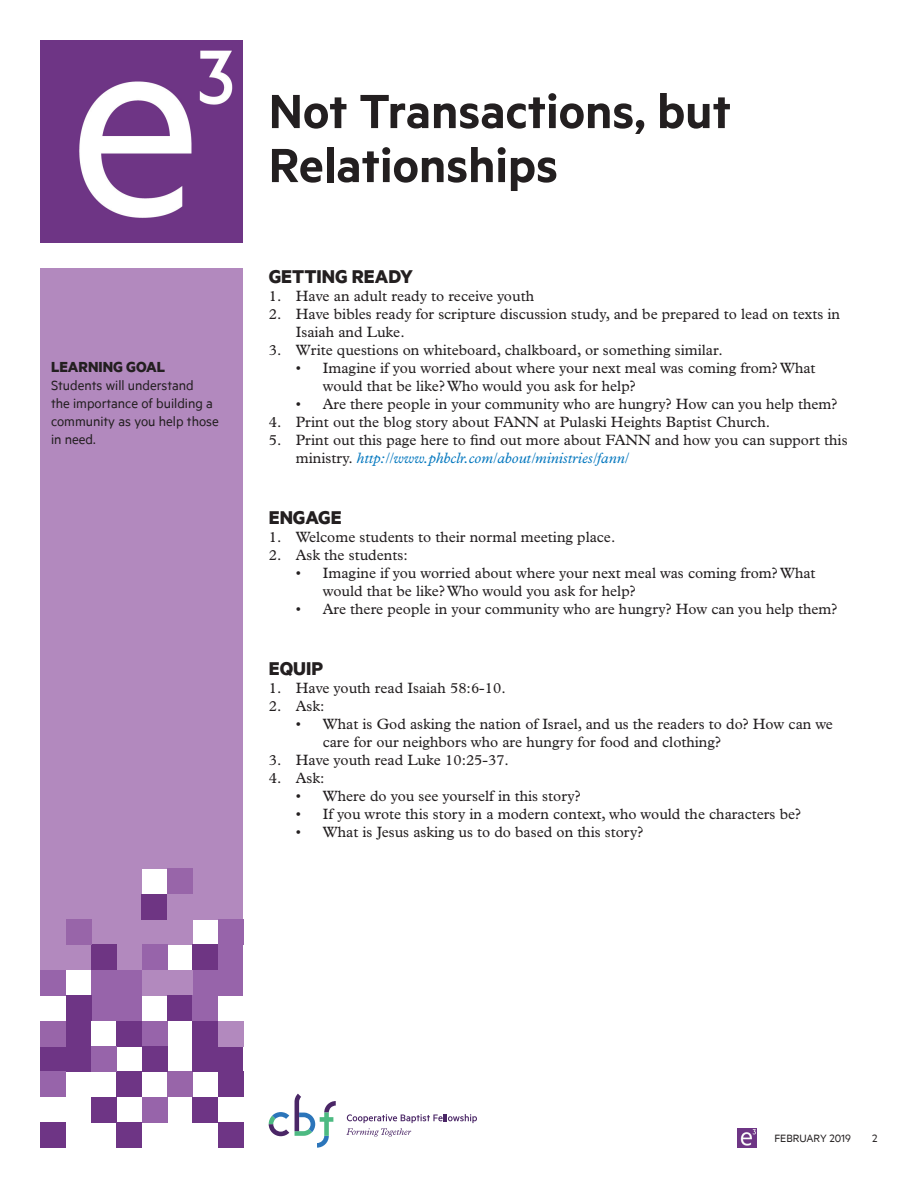
<style>
.page{position:relative;width:918px;height:1188px;background:#fff}
.page>*{position:absolute;margin:0;border:0;box-sizing:border-box;transform-origin:0 0}
.t1{font:600 54px/54px "Metric";color:#231f20}
.Subhead{font:700 21px "Metric";color:#231f20}
.StandardParagraph{font:700 21px "Metric";color:#231f20}
.SidebarHeader{font:700 16.5px "Metric";color:#231f20}
.t2{font:15px/18px "Plantin MT Std";color:#231f20}
.t3{font:15px/18px "Metric";color:#231f20}
.t4{font:12px "Metric";color:#231f20}
.s1{font-style:italic;color:#0076be}
</style>
<div class="page">
<div style="left:40px;top:268px;width:203px;height:601px;background:#b289be"></div>
<img style="left:40px;top:40px;width:203px;height:203px">
<div style="left:193px;top:869px;width:50px;height:50px;background:#b289be"></div>
<div style="left:40px;top:869px;width:102px;height:101px;background:#b289be"></div>
<div style="left:142px;top:894px;width:51px;height:51px;background:#b289be"></div>
<div style="left:193px;top:945px;width:50px;height:51px;background:#9764aa"></div>
<div style="left:91px;top:970px;width:51px;height:51px;background:#9764aa"></div>
<div style="left:40px;top:1021px;width:51px;height:51px;background:#6e3585"></div>
<div style="left:167px;top:869px;width:26px;height:25px;background:#9865a9"></div>
<div style="left:218px;top:919px;width:25px;height:26px;background:#9764aa"></div>
<div style="left:142px;top:945px;width:25px;height:25px;background:#9764aa"></div>
<div style="left:40px;top:970px;width:26px;height:26px;background:#9764aa"></div>
<div style="left:66px;top:996px;width:25px;height:25px;background:#6e3585"></div>
<div style="left:167px;top:970px;width:26px;height:26px;background:#b289be"></div>
<div style="left:142px;top:970px;width:25px;height:26px;background:#b289be"></div>
<div style="left:117px;top:1021px;width:25px;height:25px;background:#6e3585"></div>
<div style="left:40px;top:1072px;width:26px;height:25px;background:#9764aa"></div>
<div style="left:167px;top:996px;width:26px;height:25px;background:#6e3585"></div>
<div style="left:142px;top:1021px;width:25px;height:25px;background:#9764aa"></div>
<div style="left:218px;top:1122px;width:25px;height:26px;background:#6e3585"></div>
<div style="left:193px;top:1097px;width:25px;height:25px;background:#6e3585"></div>
<div style="left:167px;top:1072px;width:26px;height:25px;background:#9865a9"></div>
<div style="left:117px;top:1122px;width:25px;height:26px;background:#6e3585"></div>
<div style="left:91px;top:1097px;width:26px;height:25px;background:#6e3585"></div>
<div style="left:40px;top:1122px;width:26px;height:26px;background:#6e3585"></div>
<div style="left:193px;top:1021px;width:50px;height:51px;background:#6e3585"></div>
<div style="left:193px;top:996px;width:25px;height:25px;background:#9764aa"></div>
<div style="left:218px;top:1072px;width:25px;height:25px;background:#6e3585"></div>
<div style="left:142px;top:1046px;width:25px;height:26px;background:#6e3585"></div>
<div style="left:117px;top:1072px;width:25px;height:25px;background:#6e3585"></div>
<div style="left:142px;top:1097px;width:25px;height:25px;background:#9764aa"></div>
<div style="left:91px;top:1046px;width:26px;height:26px;background:#9764aa"></div>
<div style="left:142px;top:894px;width:25px;height:25px;background:#6e3583"></div>
<div style="left:40px;top:1021px;width:26px;height:25px;background:#9865a9"></div>
<div style="left:218px;top:1021px;width:25px;height:25px;background:#b289be"></div>
<div style="left:193px;top:945px;width:25px;height:25px;background:#6e3583"></div>
<div style="left:91px;top:945px;width:26px;height:25px;background:#6e3583"></div>
<div style="left:66px;top:919px;width:25px;height:26px;background:#9865a9"></div>
<img style="left:738px;top:1129px;width:18px;height:18px">
<svg style="left:295px;top:1094px;width:41px;height:54px"></svg>
<svg style="left:269px;top:1112px;width:20px;height:24px"></svg>
<svg style="left:346px;top:1114px;width:131px;height:23px"></svg>
<p class="SidebarHeader" style="left:51px;top:356px;width:116px">LEARNING GOAL</p>
<p class="t3" style="left:51px;top:375px;width:169px">Students will understand<br>the importance of building a community as you help those in need.</p>
<p class="t1" style="left:269px;top:83px;width:464px">Not Transactions, but<br>Relationships</p>
<p class="Subhead" style="left:269px;top:263px;width:146px">GETTING READY</p>
<p class="t2" style="left:269px;top:287px;width:267px">1. Have an adult ready to receive youth</p>
<p class="t2" style="left:296px;top:305px;width:546px;text-indent:-27px">2. Have bibles ready for scripture discussion study, and be prepared to lead on texts in<br>Isaiah and Luke.</p>
<p class="t2" style="left:269px;top:341px;width:456px">3. Write questions on whiteboard, chalkboard, or something similar.</p>
<p class="t2" style="left:323px;top:359px;width:494px;text-indent:-27px">• Imagine if you worried about where your next meal was coming from? What would that be like? Who would you ask for help?</p>
<p class="t2" style="left:296px;top:395px;width:543px">• Are there people in your community who are hungry? How can you help them?</p>
<p class="t2" style="left:269px;top:413px;width:503px">4. Print out the blog story about FANN at Pulaski Heights Baptist Church.</p>
<p class="t2" style="left:296px;top:431px;width:553px;text-indent:-27px">5. Print out this page here to find out more about FANN and how you can support this ministry. <span class="s1">http://www.phbclr.com/about/ministries/fann/</span></p>
<p class="Subhead" style="left:269px;top:504px;width:74px">ENGAGE</p>
<p class="t2" style="left:269px;top:528px;width:348px">1. Welcome students to their normal meeting place.</p>
<p class="t2" style="left:269px;top:546px;width:141px">2. Ask the students:</p>
<p class="t2" style="left:323px;top:564px;width:494px;text-indent:-27px">• Imagine if you worried about where your next meal was coming from? What would that be like? Who would you ask for help?</p>
<p class="t2" style="left:296px;top:600px;width:543px">• Are there people in your community who are hungry? How can you help them?</p>
<p class="StandardParagraph" style="left:269px;top:656px;width:56px">EQUIP</p>
<p class="t2" style="left:269px;top:679px;width:238px">1. Have youth read Isaiah 58:6-10.</p>
<p class="t2" style="left:269px;top:697px;width:57px">2. Ask:</p>
<p class="t2" style="left:323px;top:715px;width:512px;text-indent:-27px">• What is God asking the nation of Israel, and us the readers to do? How can we care for our neighbors who are hungry for food and clothing?</p>
<p class="t2" style="left:269px;top:751px;width:242px">3. Have youth read Luke 10:25-37.</p>
<p class="t2" style="left:269px;top:769px;width:57px">4. Ask:</p>
<p class="t2" style="left:296px;top:787px;width:286px">• Where do you see yourself in this story?</p>
<p class="t2" style="left:296px;top:805px;width:507px">• If you wrote this story in a modern context, who would the characters be?</p>
<p class="t2" style="left:296px;top:823px;width:349px">• What is Jesus asking us to do based on this story?</p>
<p class="t4" style="left:774px;top:1131px;width:78px">FEBRUARY 2019</p>
<p class="t4" style="left:872px;top:1131px;width:7px">2</p>
</div>
